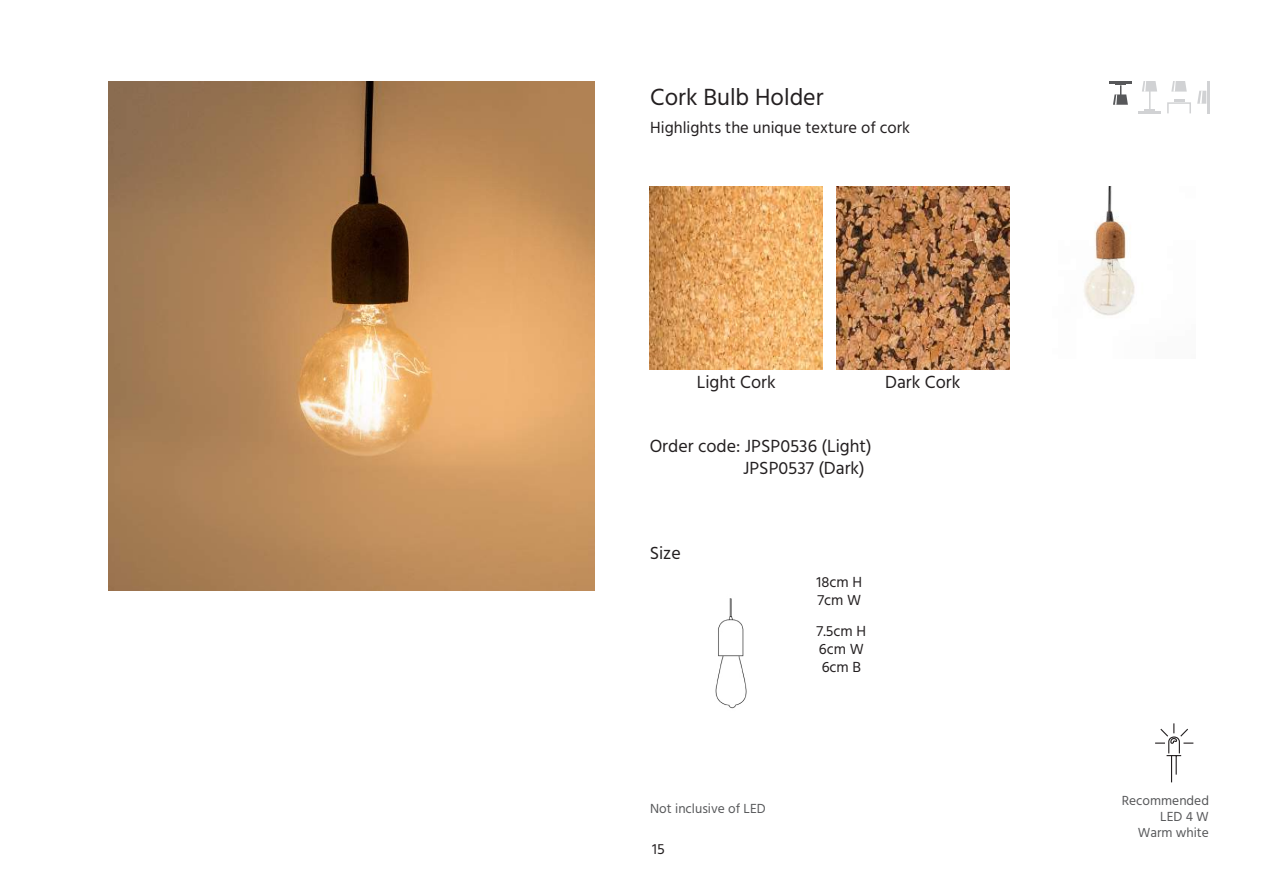
<style>
.page{position:relative;width:1263px;height:893px;background:#fff}
.page>*{position:absolute;margin:0;border:0;box-sizing:border-box;transform-origin:0 0}
.t1{font:24px "Hind";color:#231f20}
.t2{font:18px/21.6px "Hind";color:#231f20}
.t3{font:16.5px "Hind";color:#231f20}
.t4{font:15px/18px "Hind";color:#231f20}
.t5{font:13.5px/16.2px "Hind";color:#57585a;text-align:right}
</style>
<div class="page">
<img style="left:108px;top:81px;width:486px;height:509px">
<img style="left:1084px;top:186px;width:51px;height:130px">
<img style="left:650px;top:186px;width:172px;height:184px">
<img style="left:715px;top:598px;width:32px;height:111px">
<img style="left:836px;top:186px;width:173px;height:184px">
<svg style="left:1155px;top:723px;width:39px;height:60px"></svg>
<svg style="left:1174px;top:100px;width:10px;height:2px"></svg>
<svg style="left:1171px;top:81px;width:16px;height:11px"></svg>
<div style="left:1167px;top:102px;width:24px;height:12px;border:2px solid #d1d2d4"></div>
<svg style="left:1197px;top:91px;width:9px;height:13px"></svg>
<hr style="left:1207px;top:81px;width:2px;height:32px;background:#d1d2d4">
<svg style="left:1142px;top:81px;width:15px;height:30px"></svg>
<hr style="left:1138px;top:111px;width:23px;height:2px;background:#d1d2d4">
<svg style="left:1113px;top:84px;width:15px;height:21px"></svg>
<hr style="left:1110px;top:81px;width:22px;height:2px;background:#57585a">
<h1 class="t1" style="left:650px;top:81px;width:175px">Cork Bulb Holder</h1>
<p class="t3" style="left:650px;top:117px;width:261px">Highlights the unique texture of cork</p>
<p class="t2" style="left:697px;top:372px;width:80px">Light Cork</p>
<p class="t2" style="left:885px;top:372px;width:77px">Dark Cork</p>
<p class="t2" style="left:743px;top:436px;width:130px;text-indent:-93px">Order code: JPSP0536 (Light)<br>JPSP0537 (Dark)</p>
<p class="t2" style="left:650px;top:543px;width:33px">Size</p>
<p class="t4" style="left:816px;top:574px;width:47px">18cm H<br>7cm W</p>
<p class="t4" style="left:817px;top:623px;width:51px">7.5cm H<br>6cm W<br>6cm B</p>
<p class="t5" style="left:650px;top:801px;width:117px">Not inclusive of LED</p>
<p class="t4" style="left:652px;top:841px;width:14px">15</p>
<p class="t5" style="left:1122px;top:793px;width:89px">Recommended<br>LED 4 W<br>Warm white</p>
</div>
